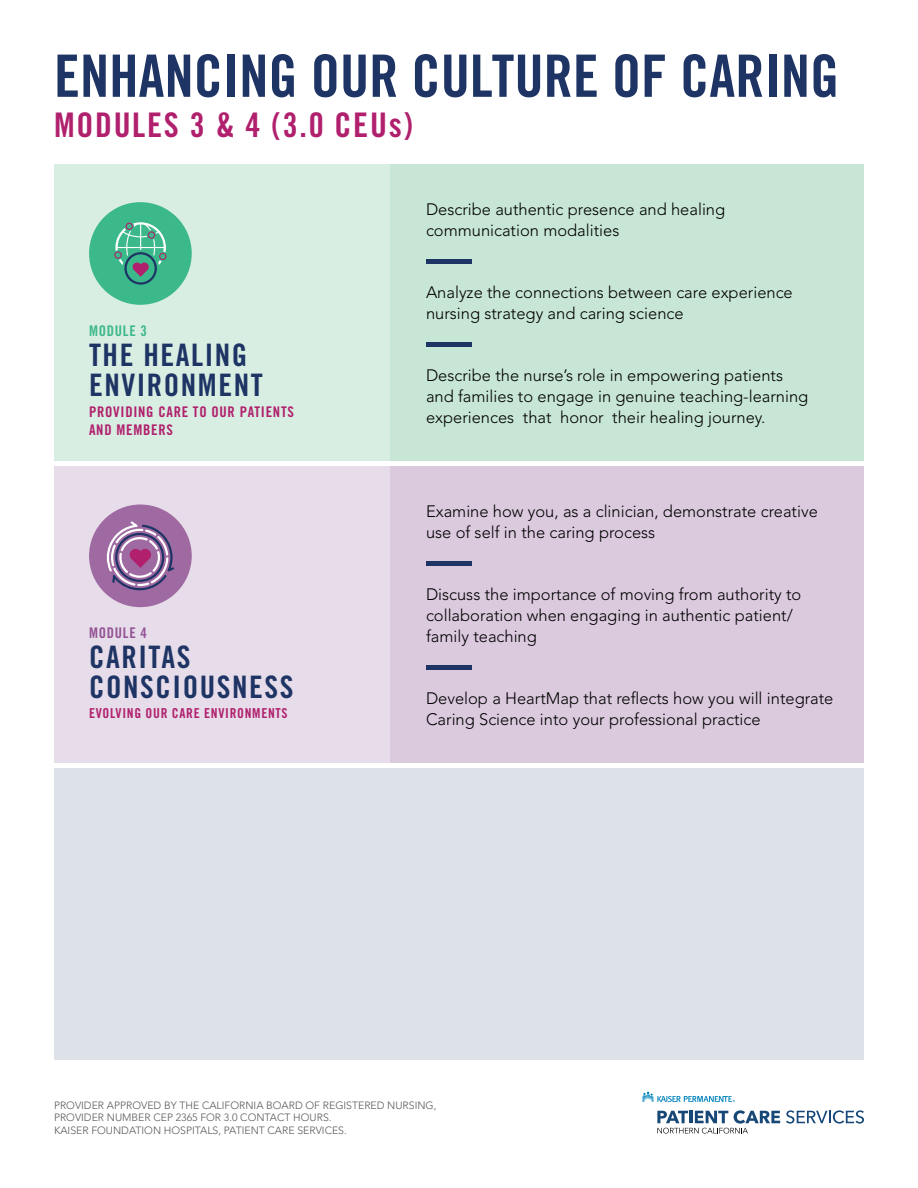
<style>
.page{position:relative;width:918px;height:1188px;background:#fff}
.page>*{position:absolute;margin:0;border:0;box-sizing:border-box;transform-origin:0 0}
.t1{font:58.5px "Trade Gothic LT Std Bd Cn 20";color:#1e3464}
.t2{font:33.9px "Trade Gothic LT Std Bd Cn 20";letter-spacing:.05em;color:#b0206d}
.t3{font:31.05px/30px "Trade Gothic LT Std Bd Cn 20";letter-spacing:.05em;color:#1e3464}
.t4{font:300 16.5px/21px "Avenir LT Std";color:#000}
.t5{font:14.7px/17.5px "Trade Gothic LT Std Bd Cn 20";letter-spacing:.05em;color:#b0206d}
.t6{font:14.7px "Trade Gothic LT Std Bd Cn 20";letter-spacing:.05em;color:#3cb98a}
.t7{font:14.7px "Trade Gothic LT Std Bd Cn 20";letter-spacing:.05em;color:#935396}
.t8{font:13.65px "Trade Gothic LT Std Bd Cn 20";letter-spacing:.05em;color:#b0206d}
.t9{font:300 10.5px/12.6px "Avenir LT Std";color:#58595b}
</style>
<div class="page">
<div style="left:54px;top:164px;width:810px;height:297px;background:#c8e6d6"></div>
<div style="left:54px;top:164px;width:336px;height:297px;background:#d9eee2"></div>
<div style="left:89px;top:202px;width:103px;height:103px;background:#3cb98a;border-radius:50%"></div>
<svg style="left:114px;top:222px;width:52px;height:63px"></svg>
<hr style="left:426px;top:259px;width:45px;height:4px;background:#1e3464">
<div style="left:426px;top:342px;width:45px;height:5px;background:#1e3464"></div>
<div style="left:54px;top:466px;width:810px;height:298px;background:#dbcade"></div>
<div style="left:54px;top:466px;width:336px;height:298px;background:#e7ddea"></div>
<div style="left:89px;top:505px;width:103px;height:102px;background:#9f69a2;border-radius:50%"></div>
<svg style="left:107px;top:521px;width:67px;height:69px"></svg>
<div style="left:426px;top:561px;width:45px;height:5px;background:#1e3464"></div>
<hr style="left:426px;top:666px;width:45px;height:4px;background:#1e3464">
<svg style="left:657px;top:1110px;width:123px;height:24px"></svg>
<svg style="left:786px;top:1110px;width:78px;height:14px"></svg>
<svg style="left:642px;top:1092px;width:93px;height:10px"></svg>
<div style="left:54px;top:768px;width:810px;height:291px;background:#dde1e8"></div>
<h1 class="t1" style="left:54px;top:40px;width:787px">ENHANCING OUR CULTURE OF CARING</h1>
<h2 class="t2" style="left:54px;top:105px;width:360px">MODULES 3 &amp; 4 (3.0 CEUs)</h2>
<p class="t4" style="left:426px;top:199px;width:301px">Describe authentic presence and healing communication modalities</p>
<p class="t6" style="left:89px;top:322px;width:60px">MODULE 3</p>
<h3 class="t3" style="left:89px;top:339px;width:175px">THE HEALING<br>ENVIRONMENT</h3>
<p class="t5" style="left:89px;top:403px;width:206px">PROVIDING CARE TO OUR PATIENTS<br>AND MEMBERS</p>
<p class="t7" style="left:89px;top:624px;width:60px">MODULE 4</p>
<h3 class="t3" style="left:89px;top:642px;width:206px">CARITAS<br>CONSCIOUSNESS</h3>
<p class="t8" style="left:89px;top:705px;width:200px">EVOLVING OUR CARE ENVIRONMENTS</p>
<p class="t4" style="left:426px;top:282px;width:368px">Analyze the connections between care experience nursing strategy and caring science</p>
<p class="t4" style="left:426px;top:365px;width:384px">Describe the nurse’s role in empowering patients and families to engage in genuine teaching-learning experiences that honor their healing journey.</p>
<p class="t4" style="left:426px;top:501px;width:393px">Examine how you, as a clinician, demonstrate creative use of self in the caring process</p>
<p class="t4" style="left:426px;top:584px;width:377px">Discuss the importance of moving from authority to collaboration when engaging in authentic patient/ family teaching</p>
<p class="t4" style="left:426px;top:688px;width:409px">Develop a HeartMap that reflects how you will integrate<br>Caring Science into your professional practice</p>
<p class="t9" style="left:54px;top:1099px;width:384px">PROVIDER APPROVED BY THE CALIFORNIA BOARD OF REGISTERED NURSING,<br>PROVIDER NUMBER CEP 2365 FOR 3.0 CONTACT HOURS.<br>KAISER FOUNDATION HOSPITALS, PATIENT CARE SERVICES.</p>
</div>
